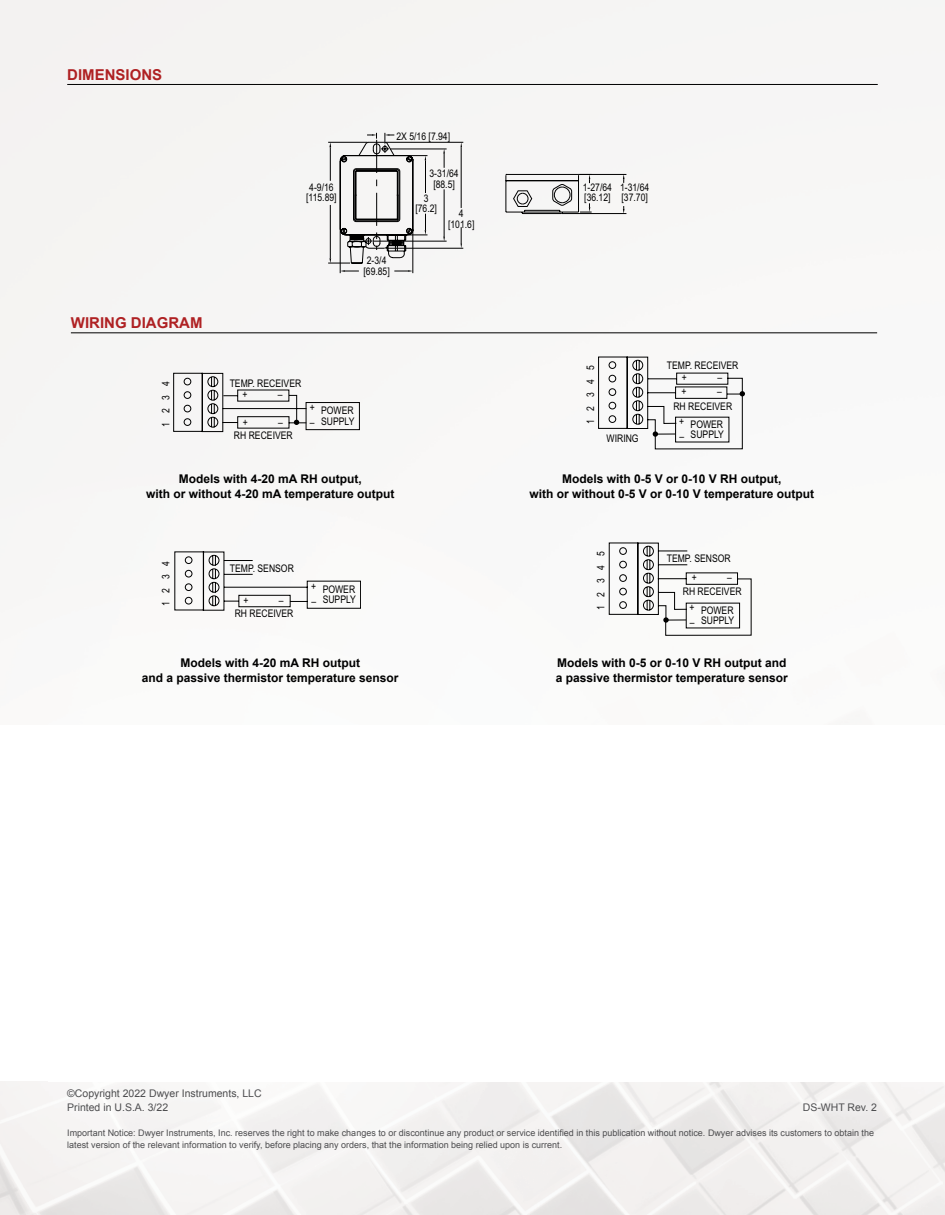
<style>
.page{position:relative;width:945px;height:1215px;background:#f7f6f5}
.page>*{position:absolute;margin:0;border:0;box-sizing:border-box;transform-origin:0 0}
.t1{font:700 15px "Arial";color:#af2123}
.t2{font:700 12px/15px "Arial";color:#000;text-align:center}
.t3{font:10.5px/10.5px "Arial Narrow";color:#000}
.t4{font:10.5px/13.5px "Arial";color:#4d4d4f}
.t5{font:9px/12px "Arial";color:#4d4d4f}
</style>
<div class="page">
<div style="left:59px;top:1083px;width:825px;height:36px;background:linear-gradient(to right,#f9f8f7,#efedec)"></div>
<hr style="left:67px;top:84px;width:811px;height:1px;background:#000">
<hr style="left:71px;top:332px;width:806px;height:1px;background:#000">
<div style="left:306px;top:402px;width:54px;height:28px;border:1px solid #000"></div>
<svg style="left:173px;top:373px;width:134px;height:59px"></svg>
<svg style="left:174px;top:552px;width:187px;height:59px"></svg>
<svg style="left:598px;top:357px;width:147px;height:92px"></svg>
<svg style="left:608px;top:543px;width:144px;height:93px"></svg>
<hr style="left:340px;top:231px;width:1px;height:42px;background:#000">
<hr style="left:412px;top:231px;width:1px;height:42px;background:#000">
<svg style="left:394px;top:270px;width:19px;height:2px"></svg>
<svg style="left:340px;top:270px;width:19px;height:2px"></svg>
<hr style="left:562px;top:213px;width:64px;height:1px;background:#000">
<hr style="left:579px;top:174px;width:47px;height:1px;background:#000">
<svg style="left:623px;top:174px;width:2px;height:9px"></svg>
<svg style="left:623px;top:206px;width:2px;height:8px"></svg>
<svg style="left:328px;top:133px;width:264px;height:131px"></svg>
<div style="left:48px;top:725px;width:897px;height:357px;background:#fff"></div>
<div style="left:0;top:725px;width:156px;height:356px;background:#fff"></div>
<h1 class="t1" style="left:67px;top:64px;width:97px">DIMENSIONS</h1>
<h1 class="t1" style="left:71px;top:313px;width:133px">WIRING DIAGRAM</h1>
<p class="t3" style="left:160px;top:386px;width:6px;rotate:-90deg">4</p>
<p class="t3" style="left:160px;top:427px;width:33px;rotate:-90deg">1 2 3</p>
<p class="t3" style="left:306px;top:182px;width:32px">4-9/16 [115.89]</p>
<p class="t3" style="left:397px;top:130px;width:55px">2X 5/16 [7.94]</p>
<p class="t3" style="left:363px;top:255px;width:28px;text-align:center">2-3/4 [69.85]</p>
<p class="t3" style="left:430px;top:168px;width:31px;text-align:center">3-31/64 [88.5]</p>
<p class="t3" style="left:415px;top:192px;width:23px;text-align:center">3 [76.2]</p>
<p class="t3" style="left:448px;top:208px;width:28px;text-align:center">4 [101.6]</p>
<p class="t3" style="left:242px;top:377px;width:60px;line-height:10.9px;text-indent:-13px">TEMP. RECEIVER +</p>
<p class="t3" style="left:278px;top:389px;width:6px">–</p>
<p class="t3" style="left:243px;top:416px;width:7px">+</p>
<p class="t3" style="left:234px;top:415px;width:60px;line-height:13.5px;text-indent:44px">–<br>RH RECEIVER</p>
<p class="t3" style="left:310px;top:402px;width:7px">+</p>
<p class="t3" style="left:321px;top:405px;width:35px">POWER<br>SUPPLY</p>
<p class="t3" style="left:310px;top:417px;width:6px">–</p>
<p class="t3" style="left:583px;top:182px;width:31px">1-27/64 [36.12]</p>
<p class="t3" style="left:620px;top:182px;width:31px">1-31/64 [37.70]</p>
<p class="t3" style="left:585px;top:424px;width:60px;rotate:-90deg">1 2 3 4 5</p>
<p class="t3" style="left:607px;top:433px;width:34px">WIRING</p>
<p class="t3" style="left:682px;top:358px;width:58px;line-height:12.3px;text-indent:-15px">TEMP. RECEIVER +</p>
<p class="t3" style="left:717px;top:372px;width:6px">–</p>
<p class="t3" style="left:682px;top:386px;width:7px">+</p>
<p class="t3" style="left:673px;top:384px;width:60px;line-height:14.2px;text-indent:44px">–<br>RH RECEIVER</p>
<p class="t3" style="left:679px;top:413px;width:7px;line-height:15px">+ –</p>
<p class="t3" style="left:691px;top:419px;width:35px">POWER<br>SUPPLY</p>
<h2 class="t2" style="left:146px;top:472px;width:250px">Models with 4-20 mA RH output,<br>with or without 4-20 mA temperature output</h2>
<h2 class="t2" style="left:529px;top:472px;width:286px">Models with 0-5 V or 0-10 V RH output,<br>with or without 0-5 V or 0-10 V temperature output</h2>
<p class="t3" style="left:160px;top:606px;width:47px;rotate:-90deg">1 2 3 4</p>
<p class="t3" style="left:230px;top:562px;width:65px">TEMP. SENSOR</p>
<p class="t3" style="left:243px;top:594px;width:7px">+</p>
<p class="t3" style="left:235px;top:593px;width:60px;line-height:13.5px;text-indent:44px">–<br>RH RECEIVER</p>
<p class="t3" style="left:311px;top:578px;width:7px;line-height:15px">+ –</p>
<p class="t3" style="left:323px;top:583px;width:35px">POWER<br>SUPPLY</p>
<p class="t3" style="left:595px;top:610px;width:60px;rotate:-90deg">1 2 3 4 5</p>
<p class="t3" style="left:692px;top:548px;width:40px;line-height:19.5px;text-indent:-25px">TEMP. SENSOR +</p>
<p class="t3" style="left:683px;top:570px;width:60px;line-height:14px;text-indent:44px">–<br>RH RECEIVER</p>
<p class="t3" style="left:701px;top:604px;width:35px">POWER<br>SUPPLY</p>
<p class="t3" style="left:690px;top:599px;width:7px;line-height:15px">+ –</p>
<h2 class="t2" style="left:142px;top:656px;width:258px">Models with 4-20 mA RH output<br>and a passive thermistor temperature sensor</h2>
<h2 class="t2" style="left:556px;top:656px;width:234px;text-align:left">Models with 0-5 or 0-10 V RH output and a passive thermistor temperature sensor</h2>
<p class="t4" style="left:67px;top:1087px;width:196px">©Copyright 2022 Dwyer Instruments, LLC<br>Printed in U.S.A. 3/22</p>
<p class="t4" style="left:803px;top:1101px;width:76px">DS-WHT Rev. 2</p>
<p class="t5" style="left:67px;top:1127px;width:808px">Important Notice: Dwyer Instruments, Inc. reserves the right to make changes to or discontinue any product or service identified in this publication without notice. Dwyer advises its customers to obtain the latest version of the relevant information to verify, before placing any orders, that the information being relied upon is current.</p>
</div>
